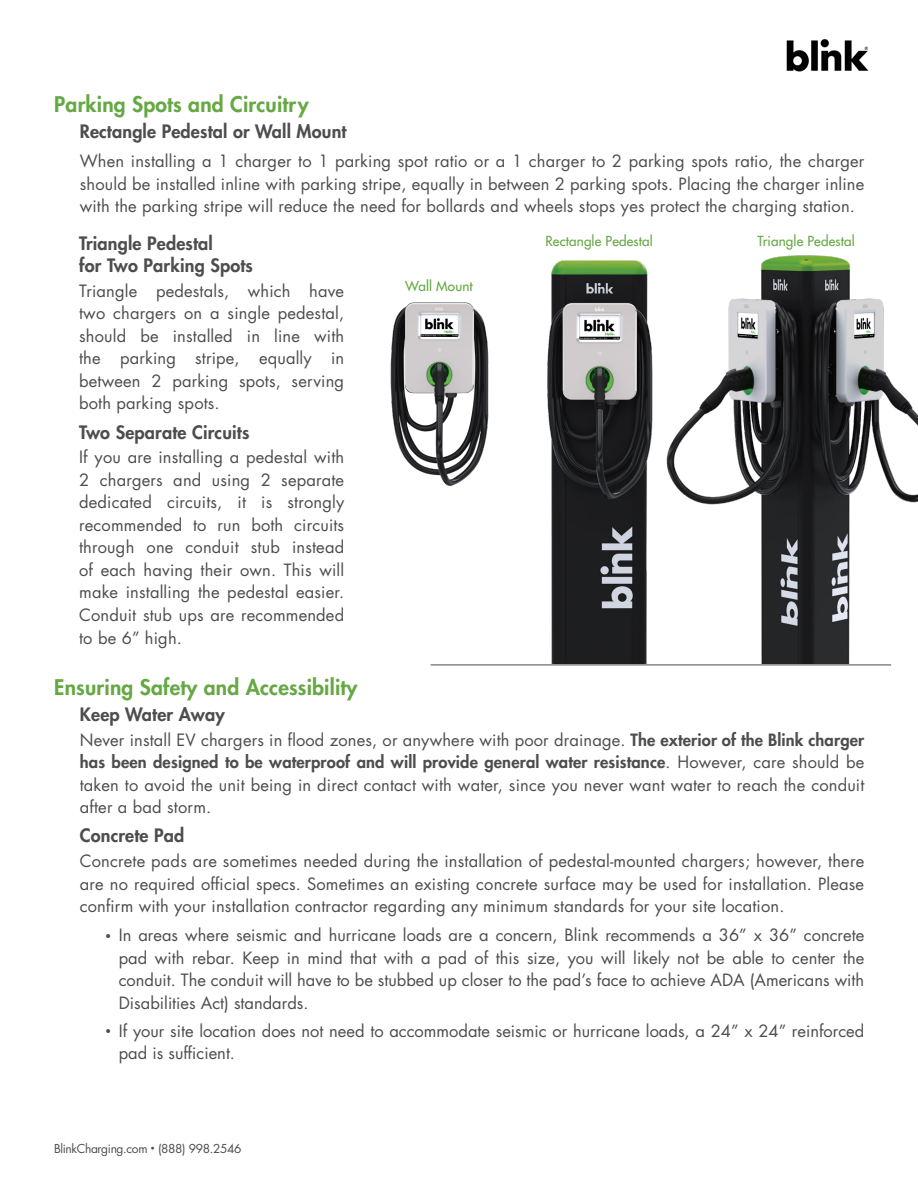
<style>
.page{position:relative;width:918px;height:1188px;background:#fff}
.page>*{position:absolute;margin:0;border:0;box-sizing:border-box;transform-origin:0 0}
.t1{font:800 21px "Futura Std";letter-spacing:.01em;color:#65a844}
.t2{font:800 18px/22.5px "Futura Std";letter-spacing:.01em;color:#4d4d4f}
.t3{font:16.5px/22.5px "Futura Std";letter-spacing:.01em;color:#4d4d4f;text-align:justify}
.t4{font:500 13.5px "Futura Std";letter-spacing:.01em;color:#64a844}
.t5{font:12px "Futura Std";letter-spacing:-.03em;color:#4d4d4f}
.s1{font-weight:800}
.s2{font-size:10.5px}
.s3{font-size:7.5px}
</style>
<div class="page">
<img style="left:786px;top:39px;width:82px;height:33px">
<img style="left:390px;top:302px;width:99px;height:184px">
<img style="left:547px;top:260px;width:106px;height:403px">
<img style="left:666px;top:255px;width:252px;height:409px">
<hr style="left:431px;top:665px;width:460px;height:1px;background:#4d4d4f">
<p class="t1" style="left:54px;top:91px;width:256px">Parking Spots and Circuitry</p>
<p class="t2" style="left:80px;top:120px;width:268px">Rectangle Pedestal or Wall Mount</p>
<p class="t3" style="left:80px;top:150px;width:786px">When installing a 1 charger to 1 parking spot ratio or a 1 charger to 2 parking spots ratio, the charger should be installed inline with parking stripe, equally in between 2 parking spots. Placing the charger inline with the parking stripe will reduce the need for bollards and wheels stops yes protect the charging station.</p>
<p class="t2" style="left:79px;top:232px;width:175px">Triangle Pedestal<br>for Two Parking Spots</p>
<p class="t3" style="left:79px;top:280px;width:267px">Triangle pedestals, which have two chargers on a single pedestal, should be installed in line with the parking stripe, equally in between 2 parking spots, serving both parking spots.</p>
<p class="t2" style="left:79px;top:421px;width:172px">Two Separate Circuits</p>
<p class="t3" style="left:79px;top:446px;width:267px">If you are installing a pedestal with 2 chargers and using 2 separate dedicated circuits, it is strongly recommended to run both circuits through one conduit stub instead of each having their own. This will make installing the pedestal easier.<br>Conduit stub ups are recommended to be 6” high.</p>
<p class="t1" style="left:54px;top:674px;width:305px">Ensuring Safety and Accessibility</p>
<p class="t2" style="left:80px;top:703px;width:146px">Keep Water Away</p>
<p class="t3" style="left:80px;top:728px;width:786px">Never install EV chargers in flood zones, or anywhere with poor drainage. <span class="s1">The exterior of the Blink charger has been designed to be waterproof and will provide general water resistance</span>. However, care should be taken to avoid the unit being in direct contact with water, since you never want water to reach the conduit after a bad storm.</p>
<p class="t2" style="left:80px;top:824px;width:106px">Concrete Pad</p>
<p class="t3" style="left:80px;top:850px;width:786px">Concrete pads are sometimes needed during the installation of pedestal-mounted chargers; however, there are no required official specs. Sometimes an existing concrete surface may be used for installation. Please confirm with your installation contractor regarding any minimum standards for your site location.</p>
<p class="t3" style="left:119px;top:924px;width:747px;text-indent:-14px"><span class="s2">•</span> In areas where seismic and hurricane loads are a concern, Blink recommends a 36” x 36” concrete pad with rebar. Keep in mind that with a pad of this size, you will likely not be able to center the conduit. The conduit will have to be stubbed up closer to the pad’s face to achieve ADA (Americans with Disabilities Act) standards.</p>
<p class="t3" style="left:119px;top:1020px;width:747px;text-indent:-14px"><span class="s2">•</span> If your site location does not need to accommodate seismic or hurricane loads, a 24” x 24” reinforced pad is sufficient.</p>
<p class="t4" style="left:546px;top:233px;width:109px">Rectangle Pedestal</p>
<p class="t4" style="left:757px;top:233px;width:99px">Triangle Pedestal</p>
<p class="t4" style="left:405px;top:278px;width:69px">Wall Mount</p>
<p class="t5" style="left:54px;top:1141px;width:189px">BlinkCharging.com <span class="s3">•</span> (888) 998.2546</p>
</div>
